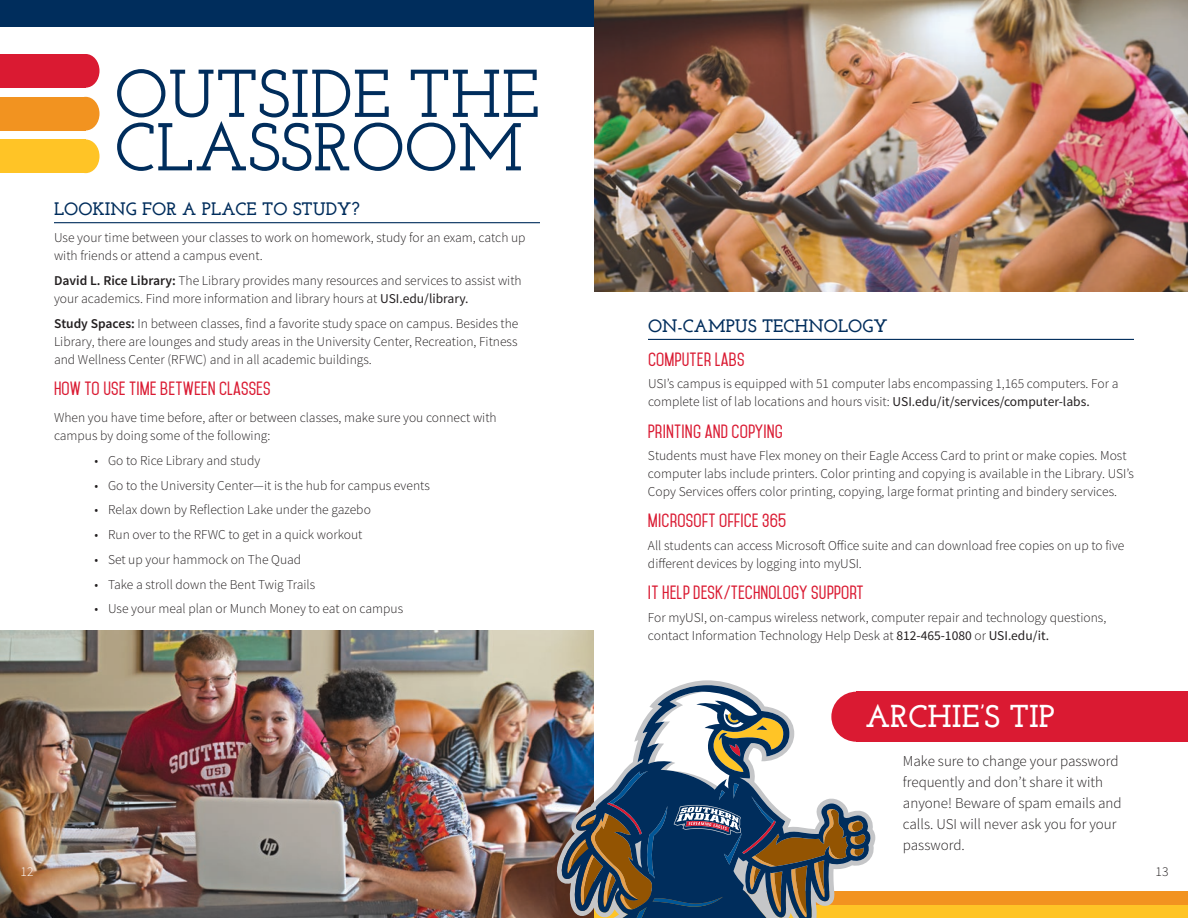
<style>
.page{position:relative;width:1188px;height:918px;background:#fff}
.page>*{position:absolute;margin:0;border:0;box-sizing:border-box;transform-origin:0 0}
.t1{font:600 67.5px/53.4px "Josefin Slab";color:#002d5c}
.t2{font:700 31.5px "Josefin Slab";color:#fff}
.t3{font:700 18px "Josefin Slab";color:#002d5c}
.t4{font:600 16.5px "Mohave";letter-spacing:.01em;color:#da1a32}
.t5{font:300 15px/21px "Source Sans Pro";color:#231f20}
.t6{font:300 13.5px/18px "Source Sans Pro";color:#231f20}
.t7{font:300 13.5px "Source Sans Pro";color:#fff}
.s1{font-weight:600}
.s2{font-weight:400}
</style>
<div class="page">
<div style="left:0;top:904px;width:1188px;height:14px;background:#ffc426"></div>
<div style="left:0;top:0;width:1188px;height:27px;background:#002d5c"></div>
<div style="left:0;top:891px;width:1188px;height:13px;background:#f29320"></div>
<div style="left:856px;top:692px;width:332px;height:50px;background:#da1a32"></div>
<hr style="left:54px;top:222px;width:486px;height:1px;background:#002d5c">
<hr style="left:648px;top:339px;width:486px;height:1px;background:#002d5c">
<div style="left:0;top:54px;width:86px;height:34px;background:#da1a32"></div>
<div style="left:72px;top:54px;width:28px;height:34px;background:#da1a32;border-radius:50%"></div>
<div style="left:0;top:97px;width:86px;height:33px;background:#f29320"></div>
<div style="left:72px;top:97px;width:28px;height:33px;background:#f29320;border-radius:50%"></div>
<div style="left:0;top:139px;width:86px;height:34px;background:#ffc426"></div>
<div style="left:72px;top:139px;width:28px;height:34px;background:#ffc426;border-radius:50%"></div>
<img style="left:594px;top:0;width:594px;height:292px">
<img style="left:0;top:631px;width:594px;height:287px">
<svg style="left:556px;top:680px;width:320px;height:238px"></svg>
<svg style="left:560px;top:685px;width:311px;height:233px"></svg>
<svg style="left:567px;top:691px;width:299px;height:227px"></svg>
<h1 class="t1" style="left:115px;top:67px;width:427px">OUTSIDE THE<br>CLASSROOM</h1>
<h3 class="t3" style="left:54px;top:199px;width:307px">LOOKING FOR A PLACE TO STUDY?</h3>
<p class="t6" style="left:54px;top:229px;width:473px">Use your time between your classes to work on homework, study for an exam, catch up with friends or attend a campus event.</p>
<p class="t6" style="left:54px;top:272px;width:469px"><span class="s1">David L. Rice Library:</span> The Library provides many resources and services to assist with your academics. Find more information and library hours at <span class="s2">USI.edu/library.</span></p>
<p class="t6" style="left:54px;top:314px;width:466px;text-align:justify"><span class="s1">Study Spaces:</span> In between classes, find a favorite study space on campus. Besides the Library, there are lounges and study areas in the University Center, Recreation, Fitness and Wellness Center (RFWC) and in all academic buildings.</p>
<p class="t4" style="left:54px;top:379px;width:218px">HOW TO USE TIME BETWEEN CLASSES</p>
<p class="t6" style="left:54px;top:409px;width:444px">When you have time before, after or between classes, make sure you connect with campus by doing some of the following:</p>
<p class="t6" style="left:94px;top:452px;width:167px">• Go to Rice Library and study</p>
<p class="t6" style="left:94px;top:476px;width:337px">• Go to the University Center—it is the hub for campus events</p>
<p class="t6" style="left:94px;top:501px;width:278px">• Relax down by Reflection Lake under the gazebo</p>
<p class="t6" style="left:94px;top:526px;width:269px">• Run over to the RFWC to get in a quick workout</p>
<p class="t6" style="left:94px;top:551px;width:208px">• Set up your hammock on The Quad</p>
<p class="t6" style="left:94px;top:575px;width:222px">• Take a stroll down the Bent Twig Trails</p>
<p class="t6" style="left:94px;top:600px;width:310px">• Use your meal plan or Munch Money to eat on campus</p>
<p class="t7" style="left:21px;top:864px;width:14px">12</p>
<h3 class="t3" style="left:648px;top:315px;width:241px">ON-CAMPUS TECHNOLOGY</h3>
<p class="t4" style="left:648px;top:349px;width:98px">COMPUTER LABS</p>
<p class="t6" style="left:648px;top:375px;width:472px">USI’s campus is equipped with 51 computer labs encompassing 1,165 computers. For a complete list of lab locations and hours visit: <span class="s2">USI.edu/it/services/computer-labs.</span></p>
<p class="t4" style="left:648px;top:421px;width:136px">PRINTING AND COPYING</p>
<p class="t6" style="left:648px;top:446px;width:488px">Students must have Flex money on their Eagle Access Card to print or make copies. Most computer labs include printers. Color printing and copying is available in the Library. USI’s<br>Copy Services offers color printing, copying, large format printing and bindery services.</p>
<p class="t4" style="left:648px;top:511px;width:140px">MICROSOFT OFFICE 365</p>
<p class="t6" style="left:648px;top:536px;width:478px">All students can access Microsoft Office suite and can download free copies on up to five different devices by logging into myUSI.</p>
<p class="t4" style="left:648px;top:583px;width:217px">IT HELP DESK/TECHNOLOGY SUPPORT</p>
<p class="t6" style="left:648px;top:608px;width:460px">For myUSI, on-campus wireless network, computer repair and technology questions, contact Information Technology Help Desk at <span class="s2">812-465-1080</span> or <span class="s2">USI.edu/it.</span></p>
<h2 class="t2" style="left:865px;top:697px;width:191px">ARCHIE’S TIP</h2>
<p class="t5" style="left:903px;top:751px;width:220px">Make sure to change your password frequently and don’t share it with anyone! Beware of spam emails and calls. USI will never ask you for your password.</p>
<p class="t6" style="left:1156px;top:863px;width:14px">13</p>
</div>
